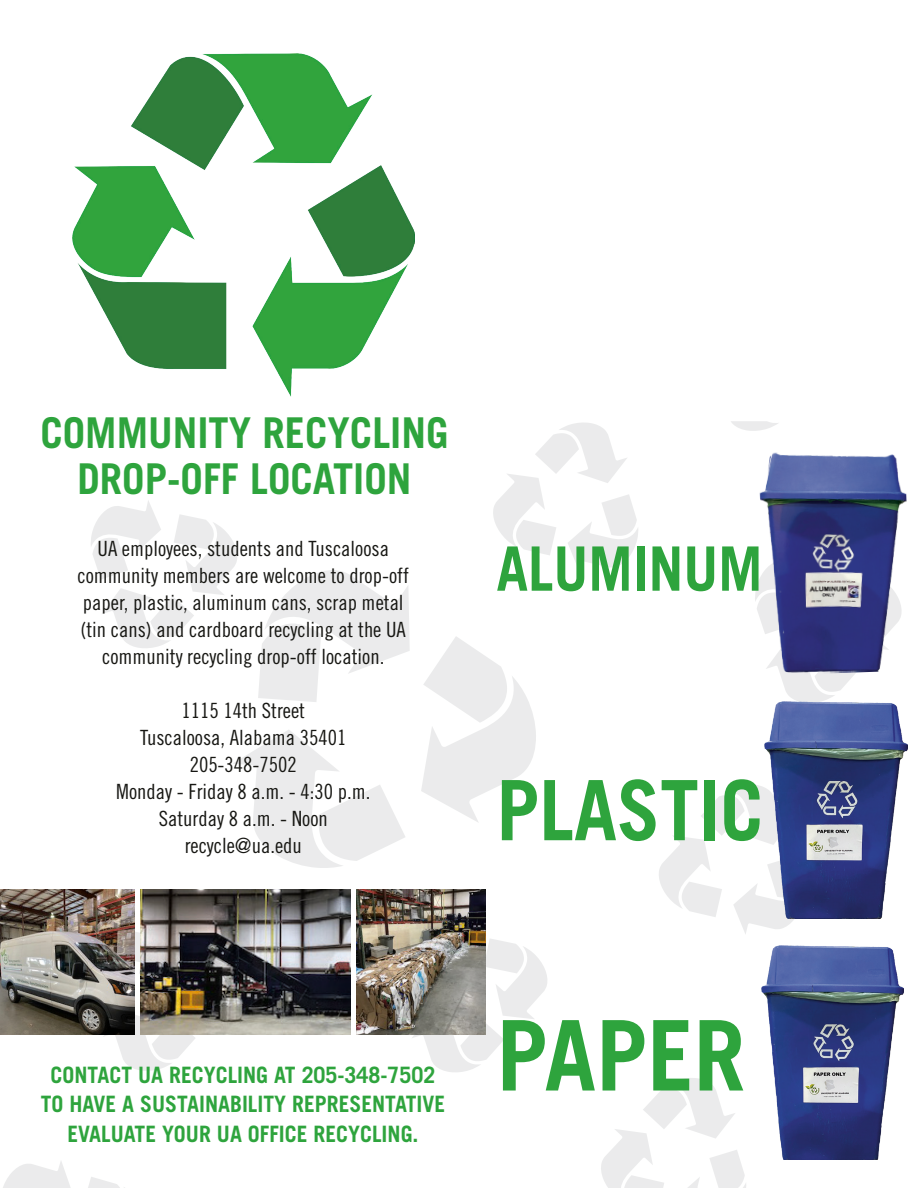
<style>
.page{position:relative;width:918px;height:1188px;background:#fff}
.page>*{position:absolute;margin:0;border:0;box-sizing:border-box;transform-origin:0 0}
.t1{font:700 97.5px "Trade Gothic";color:#2ea43d;scale:.95 1}
.t2{font:700 83.25px "Trade Gothic";color:#2ea43d;scale:.93 1}
.t3{font:700 61.35px "Trade Gothic";color:#2ea43d;scale:.93 1}
.t4{font:700 42.45px "Trade Gothic";color:#2ea43d;scale:.95 1}
.t5{font:700 22.65px "Trade Gothic";color:#2ea43d;scale:.95 1}
.t6{font:21px/27px "Trade Gothic Cond Eighteen";color:#171713;text-align:center}
</style>
<div class="page">
<svg style="left:3px;top:1161px;width:68px;height:27px"></svg>
<svg style="left:88px;top:1177px;width:37px;height:11px"></svg>
<svg style="left:601px;top:1078px;width:145px;height:110px"></svg>
<svg style="left:103px;top:922px;width:92px;height:149px"></svg>
<svg style="left:233px;top:730px;width:172px;height:138px"></svg>
<svg style="left:258px;top:570px;width:152px;height:132px"></svg>
<svg style="left:421px;top:636px;width:115px;height:186px"></svg>
<svg style="left:659px;top:784px;width:135px;height:150px"></svg>
<svg style="left:493px;top:423px;width:145px;height:149px"></svg>
<svg style="left:91px;top:501px;width:146px;height:147px"></svg>
<svg style="left:731px;top:421px;width:47px;height:10px"></svg>
<svg style="left:412px;top:939px;width:135px;height:133px"></svg>
<svg style="left:755px;top:584px;width:98px;height:117px"></svg>
<img style="left:72px;top:54px;width:343px;height:342px">
<img style="left:758px;top:452px;width:149px;height:224px">
<img style="left:762px;top:945px;width:141px;height:215px">
<img style="left:765px;top:701px;width:142px;height:218px">
<img style="left:140px;top:890px;width:211px;height:145px">
<img style="left:356px;top:890px;width:130px;height:145px">
<img style="left:0;top:890px;width:134px;height:145px">
<p class="t4" style="left:40px;top:406px;width:431px">COMMUNITY RECYCLING</p>
<p class="t4" style="left:77px;top:453px;width:353px">DROP-OFF LOCATION</p>
<p class="t6" style="left:78px;top:535px;width:333px">UA employees, students and Tuscaloosa community members are welcome to drop-off paper, plastic, aluminum cans, scrap metal (tin cans) and cardboard recycling at the UA community recycling drop-off location.</p>
<p class="t6" style="left:181px;top:697px;width:125px">1115 14th Street</p>
<p class="t6" style="left:140px;top:724px;width:208px">Tuscaloosa, Alabama 35401</p>
<p class="t6" style="left:190px;top:751px;width:109px">205-348-7502</p>
<p class="t6" style="left:116px;top:778px;width:256px">Monday - Friday 8 a.m. - 4:30 p.m.</p>
<p class="t6" style="left:159px;top:805px;width:171px">Saturday 8 a.m. - Noon</p>
<p class="t6" style="left:185px;top:832px;width:119px">recycle@ua.edu</p>
<p class="t3" style="left:496px;top:531px;width:288px">ALUMINUM</p>
<p class="t2" style="left:496px;top:759px;width:289px">PLASTIC</p>
<p class="t5" style="left:51px;top:1061px;width:406px">CONTACT UA RECYCLING AT 205-348-7502</p>
<p class="t5" style="left:41px;top:1090px;width:427px">TO HAVE A SUSTAINABILITY REPRESENTATIVE</p>
<p class="t5" style="left:67px;top:1120px;width:371px">EVALUATE YOUR UA OFFICE RECYCLING.</p>
<p class="t1" style="left:496px;top:996px;width:264px">PAPER</p>
</div>
